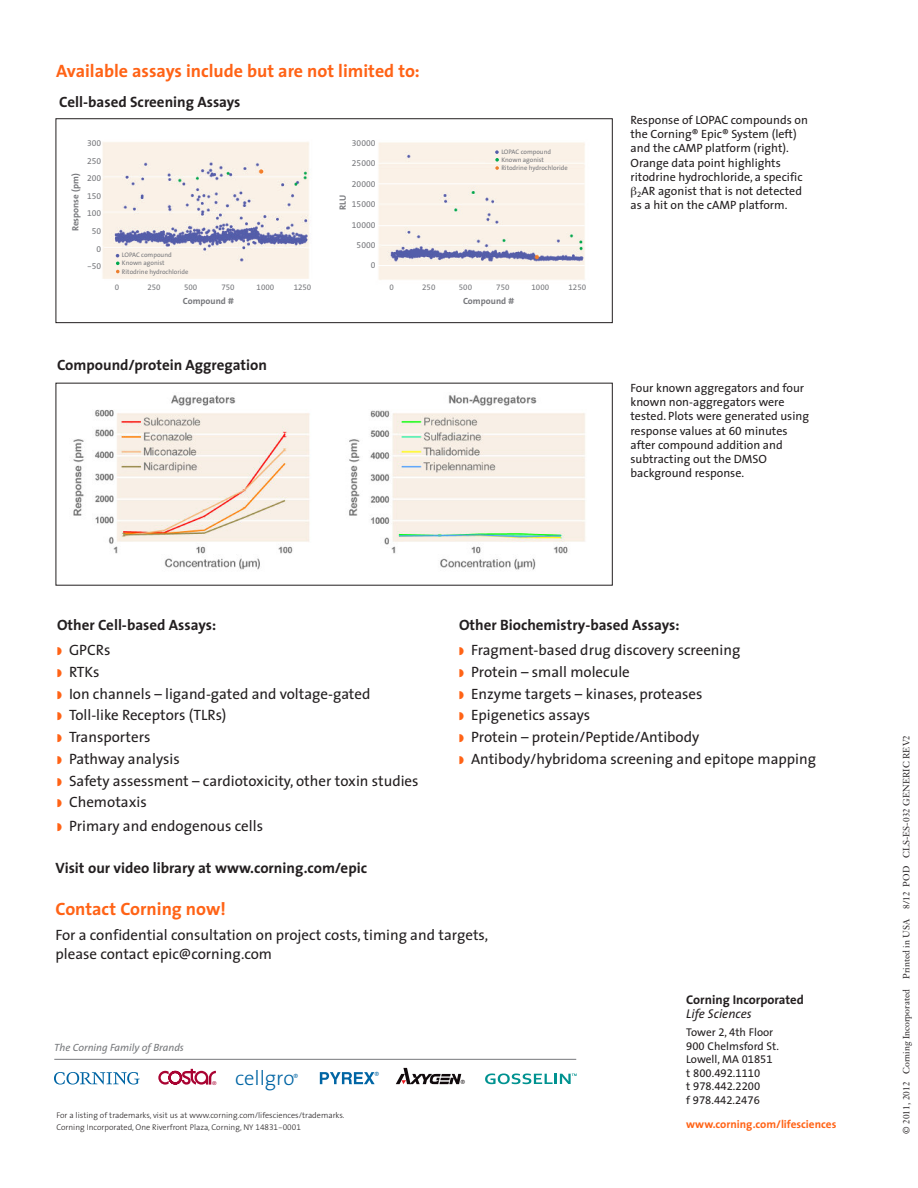
<style>
.page{position:relative;width:918px;height:1188px;background:#fff}
.page>*{position:absolute;margin:0;border:0;box-sizing:border-box;transform-origin:0 0}
.t1{font:300 20.55px "The Sans";letter-spacing:-.005em;color:#0065a4}
.t2{font:700 18px "The Sans";color:#ff6316}
.t3{font:15px/21.8px "The Sans";color:#231f20}
.t4{font:700 15px/24.8px "The Sans";color:#231f20}
.t5{font:700 12.75px "The Sans";color:#231f20}
.t6{font:italic 12.75px "The Sans";color:#231f20}
.t7{font:12px/14.2px "The Sans";color:#231f20}
.t8{font:11.25px/13.5px "The Sans";color:#231f20}
.t9{font:11.25px/13.5px "The Sans Expert";color:#231f20;text-align:justify}
.t10{font:700 11.25px "The Sans";color:#ff6316}
.t11{font:italic 10.5px "The Sans";color:#76787b}
.t12{font:300 9.75px "The Sans";color:#0065a4}
.t13{font:300 9.75px "The Sans";color:#231f20}
.t14{font:9px "Janson Text";color:#231f20}
.t15{font:700 9px "The Sans";color:#76777b}
.t16{font:8.55px/17.5px "The Sans Expert";color:#76777b;text-align:right}
.t17{font:300 8.25px/12.8px "The Sans";color:#231f20}
.t18{font:8.1px "The Sans Expert";color:#76777b}
.t19{font:6.6px/8.1px "The Sans";color:#76777b}
.t20{font:5.25px "Helvetica";color:#a90332}
.s1{font-family:"The Sans Expert"}
.s2{color:#ff6316}
.s3{font-weight:400}
.s4{font-weight:700}
.s5{font-family:"The Sans Light Expert";font-weight:400}
.s6{font-family:"The Sans"}
</style>
<div class="page">
<img style="left:102px;top:142px;width:483px;height:138px">
<svg style="left:495px;top:150px;width:4px;height:20px"></svg>
<svg style="left:116px;top:254px;width:4px;height:19px"></svg>
<hr style="left:378px;top:183px;width:207px;height:1px;background:#fff">
<hr style="left:378px;top:225px;width:207px;height:1px;background:#fff">
<hr style="left:378px;top:265px;width:207px;height:1px;background:#fff">
<div style="left:56px;top:119px;width:557px;height:204px;border:1px solid #231f20"></div>
<img style="left:73px;top:395px;width:513px;height:175px">
<svg style="left:158px;top:1069px;width:58px;height:16px"></svg>
<svg style="left:54px;top:1072px;width:86px;height:13px"></svg>
<svg style="left:396px;top:1068px;width:65px;height:16px"></svg>
<svg style="left:485px;top:1074px;width:92px;height:10px"></svg>
<svg style="left:320px;top:1072px;width:55px;height:12px"></svg>
<hr style="left:54px;top:1059px;width:522px;height:1px;background:#76787b">
<p class="t2" style="left:56px;top:63px;width:365px">Available assays include but are not limited to:</p>
<p class="t4" style="left:59px;top:90px;width:183px">Cell-based Screening Assays</p>
<p class="t16" style="left:87px;top:134px;width:16px">300<br>250<br>200<br>150<br>100<br>50<br>0 -50</p>
<p class="t16" style="left:352px;top:134px;width:25px">30000</p>
<p class="t16" style="left:352px;top:155px;width:25px">25000</p>
<p class="t16" style="left:352px;top:175px;width:25px">20000</p>
<p class="t16" style="left:352px;top:195px;width:25px">15000</p>
<p class="t16" style="left:352px;top:216px;width:25px">10000</p>
<p class="t16" style="left:357px;top:236px;width:20px">5000</p>
<p class="t16" style="left:371px;top:257px;width:6px">0</p>
<p class="t15" style="left:72px;top:231px;width:59px;rotate:-90deg">Response (pm)</p>
<p class="t15" style="left:339px;top:210px;width:17px;rotate:-90deg">RLU</p>
<p class="t19" style="left:122px;top:252px;width:68px">LOPAC compound<br>Known agonist<br>Ritodrine hydrochloride</p>
<p class="t19" style="left:501px;top:148px;width:68px">LOPAC compound<br>Known agonist<br>Ritodrine hydrochloride</p>
<p class="t18" style="left:115px;top:280px;width:6px">0</p>
<p class="t18" style="left:147px;top:280px;width:15px">250</p>
<p class="t18" style="left:184px;top:280px;width:15px">500</p>
<p class="t18" style="left:221px;top:280px;width:15px">750</p>
<p class="t18" style="left:257px;top:280px;width:19px">1000</p>
<p class="t18" style="left:294px;top:280px;width:19px">1250</p>
<p class="t18" style="left:390px;top:280px;width:6px">0</p>
<p class="t18" style="left:422px;top:280px;width:15px">250</p>
<p class="t18" style="left:459px;top:280px;width:15px">500</p>
<p class="t18" style="left:496px;top:280px;width:15px">750</p>
<p class="t18" style="left:531px;top:280px;width:19px">1000</p>
<p class="t18" style="left:569px;top:280px;width:19px">1250</p>
<p class="t15" style="left:183px;top:297px;width:53px">Compound #</p>
<p class="t4" style="left:57px;top:354px;width:211px">Compound/protein Aggregation</p>
<p class="t15" style="left:463px;top:297px;width:53px">Compound #</p>
<p class="t7" style="left:631px;top:114px;width:179px">Response of LOPAC compounds on</p>
<p class="t7" style="left:631px;top:128px;width:168px">the Corning® Epic® System (left)</p>
<p class="t7" style="left:631px;top:142px;width:160px">and the cAMP platform (right).</p>
<p class="t7" style="left:631px;top:157px;width:152px">Orange data point highlights</p>
<p class="t7" style="left:631px;top:171px;width:174px">ritodrine hydrochloride, a specific</p>
<p class="t7" style="left:637px;top:185px;width:166px"><sub>2</sub>AR agonist that is not detected</p>
<p class="t7" style="left:631px;top:199px;width:158px">as a hit on the cAMP platform.</p>
<p class="t7" style="left:631px;top:382px;width:180px">Four known aggregators and four known non-aggregators were tested. Plots were generated using response values at <span class="s1">60</span> minutes after compound addition and subtracting out the DMSO background response.</p>
<p class="t4" style="left:57px;top:614px;width:161px">Other Cell-based Assays: <span class="s2">◗</span> <span class="s3">GPCRs</span></p>
<p class="t3" style="left:57px;top:662px;width:363px"><span class="s2">◗</span> RTKs<br><span class="s2">◗</span> Ion channels – ligand-gated and voltage-gated<br><span class="s2">◗</span> Toll-like Receptors (TLRs)<br><span class="s2">◗</span> Transporters<br><span class="s2">◗</span> Pathway analysis<br><span class="s2">◗</span> Safety assessment – cardiotoxicity, other toxin studies <span class="s2">◗</span> Chemotaxis</p>
<p class="t3" style="left:57px;top:816px;width:208px"><span class="s2">◗</span> Primary and endogenous cells</p>
<p class="t4" style="left:56px;top:857px;width:313px">Visit our video library at www.corning.com/epic</p>
<p class="t3" style="left:459px;top:614px;width:283px;line-height:24.8px"><span class="s4">Other Biochemistry-based Assays:<br></span><span class="s2">◗</span> Fragment-based drug discovery screening</p>
<p class="t3" style="left:459px;top:662px;width:359px"><span class="s2">◗</span> Protein – small molecule<br><span class="s2">◗</span> Enzyme targets – kinases, proteases<br><span class="s2">◗</span> Epigenetics assays<br><span class="s2">◗</span> Protein – protein/Peptide/Antibody<br><span class="s2">◗</span> Antibody/hybridoma screening and epitope mapping</p>
<p class="t2" style="left:56px;top:902px;width:172px">Contact Corning now!</p>
<p class="t3" style="left:56px;top:927px;width:434px;line-height:18.8px">For a confidential consultation on project costs, timing and targets, please contact epic@corning.com</p>
<p class="t11" style="left:54px;top:1043px;width:131px">The Corning Family of Brands</p>
<p class="t20" style="left:212px;top:1081px;width:5px">®</p>
<h1 class="t1" style="left:235px;top:1070px;width:65px">cellgro<sup>®</sup></h1>
<p class="t17" style="left:56px;top:1109px;width:290px">For a listing of trademarks, visit us at www.corning.com/lifesciences/trademarks.<br>Corning Incorporated, One Riverfront Plaza, Corning, NY <span class="s5">14831-0001</span></p>
<p class="t12" style="left:374px;top:1072px;width:7px">®</p>
<p class="t13" style="left:460px;top:1080px;width:7px">®</p>
<p class="t5" style="left:686px;top:995px;width:119px">Corning Incorporated</p>
<p class="t6" style="left:686px;top:1009px;width:67px">Life Sciences</p>
<p class="t8" style="left:686px;top:1027px;width:94px">Tower <span class="s1">2</span>, <span class="s1">4</span>th Floor<br><span class="s1">900</span> Chelmsford St.<br>Lowell, MA <span class="s1">01851</span></p>
<p class="t9" style="left:686px;top:1066px;width:76px"><span class="s6">t</span> 800.492.1110 <span class="s6">t</span> 978.442.2200 <span class="s6">f</span> 978.442.2476</p>
<p class="t10" style="left:686px;top:1120px;width:152px">www.corning.com/lifesciences</p>
<p class="t14" style="left:903px;top:1134px;width:401px;rotate:-90deg">© 2011, 2012 Corning Incorporated Printed in USA 8/12 POD CLS-ES-032 GENERIC REV2</p>
</div>
